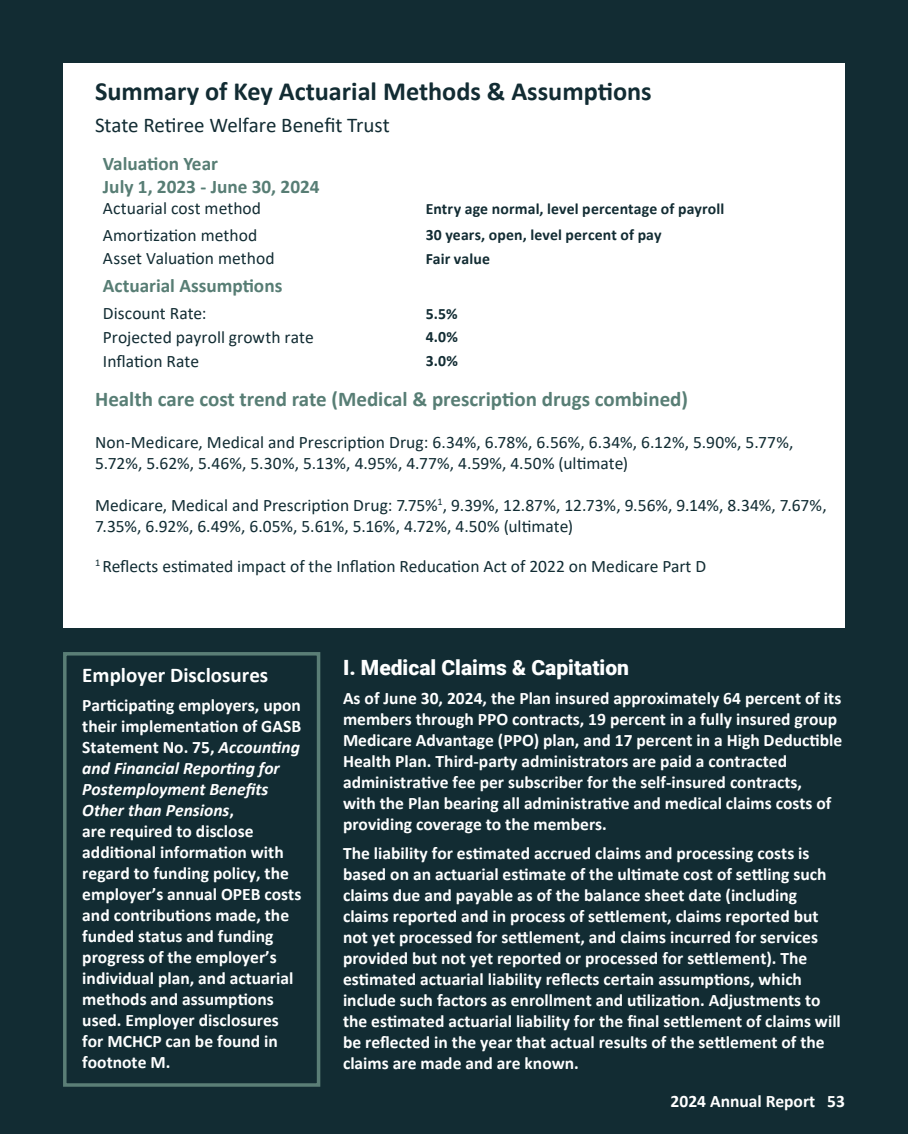
<style>
.page{position:relative;width:908px;height:1134px;background:#fff}
.page>*{position:absolute;margin:0;border:0;box-sizing:border-box;transform-origin:0 0}
.t1{font:700 26.25px "Calibri";color:#122c33}
.t2{font:700 21px "Calibri";color:#587e75}
.t3{font:21px "Calibri";letter-spacing:-.005em;color:#122c33}
.Paragraph_Style_1{font:900 21px "Roboto";color:#feffff}
.Paragraph_Style_1-2{font:700 21px "Calibri";color:#feffff}
.t4{font:700 19.25px "Calibri";color:#577d74}
.Paragraph_Style_1-3{font:700 17.5px/21px "Calibri";color:#feffff}
.Callout{font:17.5px/21px "Calibri";color:#112c33}
.Callout-2{font:17.5px "Calibri";letter-spacing:.005em;color:#122c33}
.t5{font:700 17.5px "Calibri";color:#fff}
.Callout-3{font:700 15.75px "Calibri";letter-spacing:.01em;color:#122c33}
.Callout-4{font:700 15.75px "Calibri";color:#112c33}
.s1{font-style:italic}
</style>
<div class="page">
<div style="left:0;top:0;width:907px;height:1134px;background:#122c33"></div>
<div style="left:63px;top:63px;width:781px;height:564px;background:#fff"></div>
<div style="left:63px;top:652px;width:257px;height:435px;border:4px solid #5a7e76"></div>
<p class="t1" style="left:95px;top:73px;width:558px">Summary of Key Actuarial Methods &amp; Assumptions</p>
<p class="t3" style="left:95px;top:111px;width:296px">State Retiree Welfare Benefit Trust</p>
<p class="t4" style="left:103px;top:150px;width:116px">Valuation Year</p>
<p class="t4" style="left:103px;top:173px;width:218px">July 1, 2023 - June 30, 2024</p>
<p class="Callout-2" style="left:103px;top:196px;width:160px">Actuarial cost method</p>
<p class="Callout-3" style="left:425px;top:197px;width:300px">Entry age normal, level percentage of payroll</p>
<p class="Callout-2" style="left:103px;top:223px;width:156px">Amortization method</p>
<p class="Callout-3" style="left:425px;top:224px;width:237px">30 years, open, level percent of pay</p>
<p class="Callout" style="left:103px;top:247px;width:173px">Asset Valuation method</p>
<p class="Callout-3" style="left:425px;top:247px;width:66px">Fair value</p>
<p class="t4" style="left:103px;top:272px;width:181px">Actuarial Assumptions</p>
<p class="Callout-2" style="left:103px;top:301px;width:105px">Discount Rate:</p>
<p class="Callout-4" style="left:425px;top:302px;width:33px">5.5%</p>
<p class="Callout-2" style="left:103px;top:325px;width:212px">Projected payroll growth rate</p>
<p class="Callout-3" style="left:425px;top:326px;width:34px">4.0%</p>
<p class="Callout-2" style="left:103px;top:349px;width:98px">Inflation Rate</p>
<p class="Callout-3" style="left:425px;top:350px;width:34px">3.0%</p>
<p class="t2" style="left:95px;top:384px;width:594px">Health care cost trend rate (Medical &amp; prescription drugs combined)</p>
<p class="Callout" style="left:95px;top:431px;width:699px">Non-Medicare, Medical and Prescription Drug: 6.34%, 6.78%, 6.56%, 6.34%, 6.12%, 5.90%, 5.77%,<br>5.72%, 5.62%, 5.46%, 5.30%, 5.13%, 4.95%, 4.77%, 4.59%, 4.50% (ultimate)</p>
<p class="Callout" style="left:95px;top:494px;width:733px">Medicare, Medical and Prescription Drug: 7.75%<sup>1</sup>, 9.39%, 12.87%, 12.73%, 9.56%, 9.14%, 8.34%, 7.67%,<br>7.35%, 6.92%, 6.49%, 6.05%, 5.61%, 5.16%, 4.72%, 4.50% (ultimate)</p>
<p class="Callout" style="left:95px;top:555px;width:612px"><sup>1</sup> Reflects estimated impact of the Inflation Reducation Act of 2022 on Medicare Part D</p>
<p class="Paragraph_Style_1-2" style="left:82px;top:660px;width:187px">Employer Disclosures</p>
<p class="Paragraph_Style_1-3" style="left:82px;top:694px;width:220px">Participating employers, upon their implementation of GASB<br>Statement No. 75, <span class="s1">Accounting and Financial Reporting for<br>Postemployment Benefits<br>Other than Pensions</span>,<br>are required to disclose additional information with regard to funding policy, the employer’s annual OPEB costs and contributions made, the funded status and funding progress of the employer’s individual plan, and actuarial methods and assumptions used. Employer disclosures for MCHCP can be found in footnote M.</p>
<p class="Paragraph_Style_1" style="left:343px;top:653px;width:287px">I. Medical Claims &amp; Capitation</p>
<p class="Paragraph_Style_1-3" style="left:343px;top:688px;width:500px">As of June 30, 2024, the Plan insured approximately 64 percent of its members through PPO contracts, 19 percent in a fully insured group Medicare Advantage (PPO) plan, and 17 percent in a High Deductible Health Plan. Third-party administrators are paid a contracted administrative fee per subscriber for the self-insured contracts,<br>with the Plan bearing all administrative and medical claims costs of providing coverage to the members.</p>
<p class="Paragraph_Style_1-3" style="left:343px;top:843px;width:499px">The liability for estimated accrued claims and processing costs is based on an actuarial estimate of the ultimate cost of settling such claims due and payable as of the balance sheet date (including claims reported and in process of settlement, claims reported but not yet processed for settlement, and claims incurred for services provided but not yet reported or processed for settlement). The estimated actuarial liability reflects certain assumptions, which include such factors as enrollment and utilization. Adjustments to the estimated actuarial liability for the final settlement of claims will be reflected in the year that actual results of the settlement of the claims are made and are known.</p>
<p class="t5" style="left:670px;top:1089px;width:176px">2024 Annual Report 53</p>
</div>
